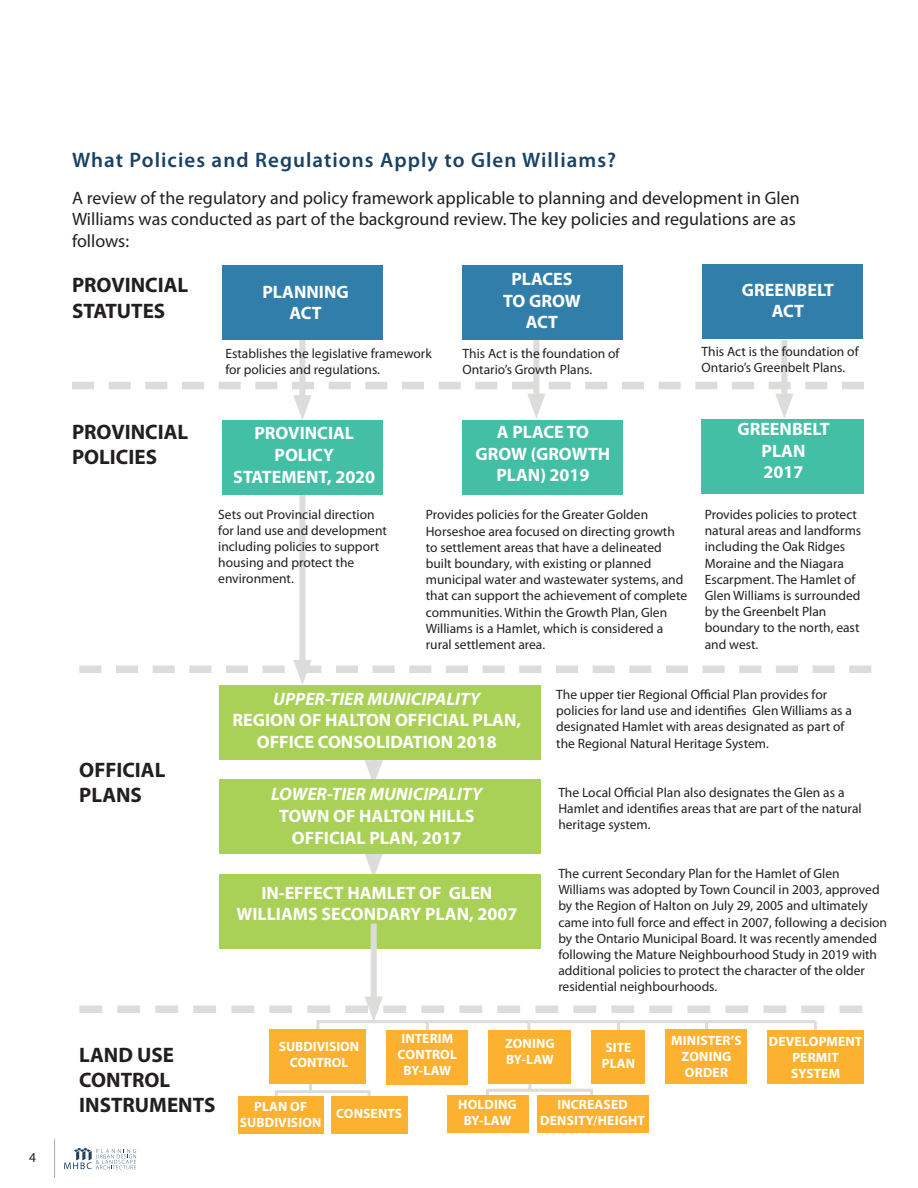
<style>
.page{position:relative;width:918px;height:1188px;background:#fff}
.page>*{position:absolute;margin:0;border:0;box-sizing:border-box;transform-origin:0 0}
.MAIN_HEADINGS{font:700 21px "Myriad Pro";color:#231f20}
.t1{font:600 21px "Myriad Pro";letter-spacing:.05em;color:#194265}
.MAIN_HEADINGS-2{font:700 18px/21.6px "Myriad Pro";color:#fff;text-align:center}
.t2{font:18px/21.6px "Myriad Pro";color:#231f20}
.MAIN_HEADINGS-3{font:italic 700 18px "Myriad Pro";color:#fff}
.MAIN_HEADINGS-4{font:13.5px/16.2px "Myriad Pro";color:#231f20}
.MAIN_HEADINGS-5{font:700 13.5px "Myriad Pro";letter-spacing:.01em;color:#fff}
.s1{color:#fff}
</style>
<div class="page">
<svg style="left:64px;top:1148px;width:72px;height:21px"></svg>
<hr style="left:54px;top:1139px;width:1px;height:39px;background:#1e4164">
<svg style="left:273px;top:1084px;width:99px;height:27px"></svg>
<svg style="left:486px;top:1077px;width:107px;height:18px"></svg>
<svg style="left:365px;top:854px;width:18px;height:20px"></svg>
<svg style="left:365px;top:760px;width:18px;height:19px"></svg>
<div style="left:299px;top:493px;width:6px;height:177px;background:#dcdcdb"></div>
<div style="left:299px;top:334px;width:6px;height:72px;background:#dcdcdb"></div>
<div style="left:219px;top:685px;width:322px;height:75px;background:#a9d157"></div>
<div style="left:219px;top:779px;width:322px;height:75px;background:#a9d157"></div>
<div style="left:222px;top:420px;width:161px;height:75px;background:#42bfa5"></div>
<div style="left:463px;top:420px;width:160px;height:75px;background:#42bfa5"></div>
<div style="left:702px;top:419px;width:162px;height:74px;background:#42bfa5"></div>
<div style="left:222px;top:266px;width:161px;height:74px;background:#317eab"></div>
<div style="left:463px;top:266px;width:160px;height:74px;background:#317eab"></div>
<div style="left:702px;top:264px;width:160px;height:75px;background:#317eab"></div>
<div style="left:270px;top:1030px;width:96px;height:54px;background:#fcb131"></div>
<div style="left:387px;top:1031px;width:81px;height:54px;background:#fcb131"></div>
<svg style="left:79px;top:660px;width:792px;height:25px"></svg>
<div style="left:219px;top:874px;width:322px;height:74px;background:#a9d157"></div>
<div style="left:533px;top:340px;width:6px;height:64px;background:#dcdcdb"></div>
<div style="left:781px;top:340px;width:6px;height:64px;background:#dcdcdb"></div>
<svg style="left:72px;top:382px;width:792px;height:38px"></svg>
<div style="left:238px;top:1097px;width:85px;height:37px;background:#fcb131"></div>
<div style="left:332px;top:1097px;width:76px;height:37px;background:#fcb131"></div>
<div style="left:489px;top:1030px;width:82px;height:54px;background:#fcb131"></div>
<div style="left:447px;top:1095px;width:82px;height:38px;background:#fcb131"></div>
<div style="left:537px;top:1095px;width:111px;height:38px;background:#fcb131"></div>
<div style="left:591px;top:1031px;width:54px;height:53px;background:#fcb131"></div>
<div style="left:666px;top:1030px;width:81px;height:54px;background:#fcb131"></div>
<div style="left:768px;top:1031px;width:96px;height:53px;background:#fcb131"></div>
<div style="left:371px;top:924px;width:6px;height:83px;background:#dcdcdb"></div>
<svg style="left:79px;top:997px;width:783px;height:52px"></svg>
<p class="MAIN_HEADINGS-4" style="left:29px;top:1149px;width:8px">4</p>
<p class="t1" style="left:72px;top:147px;width:546px">What Policies and Regulations Apply to Glen Williams?</p>
<p class="t2" style="left:72px;top:187px;width:729px">A review of the regulatory and policy framework applicable to planning and development in Glen<br>Williams was conducted as part of the background review. The key policies and regulations are as follows:</p>
<p class="MAIN_HEADINGS" style="left:72px;top:272px;width:118px">PROVINCIAL</p>
<p class="MAIN_HEADINGS" style="left:72px;top:297px;width:95px">STATUTES</p>
<p class="MAIN_HEADINGS-2" style="left:511px;top:268px;width:63px">PLACES</p>
<p class="MAIN_HEADINGS-2" style="left:503px;top:289px;width:79px">TO GROW</p>
<p class="MAIN_HEADINGS-2" style="left:526px;top:311px;width:34px">ACT</p>
<p class="MAIN_HEADINGS-2" style="left:742px;top:278px;width:94px">GREENBELT</p>
<p class="MAIN_HEADINGS-2" style="left:772px;top:300px;width:34px">ACT</p>
<p class="MAIN_HEADINGS-2" style="left:263px;top:280px;width:88px">PLANNING<br>ACT</p>
<p class="MAIN_HEADINGS" style="left:72px;top:418px;width:118px">PROVINCIAL</p>
<p class="MAIN_HEADINGS" style="left:72px;top:443px;width:87px">POLICIES</p>
<p class="MAIN_HEADINGS" style="left:79px;top:757px;width:88px">OFFICIAL</p>
<p class="MAIN_HEADINGS" style="left:79px;top:782px;width:64px">PLANS</p>
<p class="MAIN_HEADINGS-4" style="left:225px;top:345px;width:208px">Establishes the legislative framework for policies and regulations. <span class="s1">0</span></p>
<p class="MAIN_HEADINGS-2" style="left:254px;top:422px;width:101px">PROVINCIAL</p>
<p class="MAIN_HEADINGS-2" style="left:275px;top:443px;width:61px">POLICY</p>
<p class="MAIN_HEADINGS-2" style="left:233px;top:465px;width:143px">STATEMENT, 2020</p>
<p class="MAIN_HEADINGS-4" style="left:463px;top:345px;width:159px">This Act is the foundation of<br>Ontario’s Growth Plans. <span class="s1">0</span></p>
<p class="MAIN_HEADINGS-4" style="left:702px;top:343px;width:159px">This Act is the foundation of<br>Ontario’s Greenbelt Plans.</p>
<p class="MAIN_HEADINGS-2" style="left:476px;top:421px;width:136px">A PLACE TO<br>GROW (GROWTH<br>PLAN) 2019</p>
<p class="MAIN_HEADINGS-2" style="left:737px;top:418px;width:94px">GREENBELT</p>
<p class="MAIN_HEADINGS-2" style="left:762px;top:439px;width:45px">PLAN</p>
<p class="MAIN_HEADINGS-2" style="left:764px;top:461px;width:41px">2017</p>
<p class="MAIN_HEADINGS-4" style="left:218px;top:506px;width:170px">Sets out Provincial direction for land use and development including policies to support housing and protect the environment.</p>
<p class="MAIN_HEADINGS-4" style="left:426px;top:507px;width:263px">Provides policies for the Greater Golden Horseshoe area focused on directing growth to settlement areas that have a delineated built boundary, with existing or planned municipal water and wastewater systems, and that can support the achievement of complete communities. Within the Growth Plan, Glen Williams is a Hamlet, which is considered a rural settlement area.</p>
<p class="MAIN_HEADINGS-4" style="left:705px;top:506px;width:158px">Provides policies to protect natural areas and landforms including the Oak Ridges<br>Moraine and the Niagara<br>Escarpment. The Hamlet of<br>Glen Williams is surrounded by the Greenbelt Plan boundary to the north, east and west.</p>
<p class="MAIN_HEADINGS-3" style="left:273px;top:687px;width:209px">UPPER-TIER MUNICIPALITY</p>
<p class="MAIN_HEADINGS-2" style="left:233px;top:709px;width:290px">REGION OF HALTON OFFICIAL PLAN,</p>
<p class="MAIN_HEADINGS-2" style="left:257px;top:730px;width:241px">OFFICE CONSOLIDATION 2018</p>
<p class="MAIN_HEADINGS-3" style="left:271px;top:783px;width:213px">LOWER-TIER MUNICIPALITY</p>
<p class="MAIN_HEADINGS-2" style="left:279px;top:805px;width:197px">TOWN OF HALTON HILLS</p>
<p class="MAIN_HEADINGS-2" style="left:292px;top:826px;width:171px">OFFICIAL PLAN, 2017</p>
<p class="MAIN_HEADINGS-2" style="left:261px;top:881px;width:233px">IN-EFFECT HAMLET OF GLEN</p>
<p class="MAIN_HEADINGS-2" style="left:236px;top:903px;width:282px">WILLIAMS SECONDARY PLAN, 2007</p>
<p class="MAIN_HEADINGS-4" style="left:556px;top:686px;width:297px">The upper tier Regional Official Plan provides for policies for land use and identifies Glen Williams as a designated Hamlet with areas designated as part of the Regional Natural Heritage System.</p>
<p class="MAIN_HEADINGS-4" style="left:558px;top:784px;width:305px">The Local Official Plan also designates the Glen as a<br>Hamlet and identifies areas that are part of the natural heritage system.</p>
<p class="MAIN_HEADINGS-4" style="left:558px;top:865px;width:330px">The current Secondary Plan for the Hamlet of Glen Williams was adopted by Town Council in 2003, approved by the Region of Halton on July 29, 2005 and ultimately came into full force and effect in 2007, following a decision by the Ontario Municipal Board. It was recently amended following the Mature Neighbourhood Study in 2019 with additional policies to protect the character of the older residential neighbourhoods.</p>
<p class="MAIN_HEADINGS" style="left:79px;top:1041px;width:96px">LAND USE</p>
<p class="MAIN_HEADINGS" style="left:79px;top:1066px;width:93px">CONTROL</p>
<p class="MAIN_HEADINGS" style="left:79px;top:1091px;width:138px">INSTRUMENTS</p>
<p class="MAIN_HEADINGS-5" style="left:401px;top:1030px;width:53px">INTERIM</p>
<p class="MAIN_HEADINGS-5" style="left:398px;top:1046px;width:61px">CONTROL</p>
<p class="MAIN_HEADINGS-5" style="left:403px;top:1062px;width:49px">BY-LAW</p>
<p class="MAIN_HEADINGS-5" style="left:505px;top:1035px;width:51px">ZONING</p>
<p class="MAIN_HEADINGS-5" style="left:506px;top:1051px;width:49px">BY-LAW</p>
<p class="MAIN_HEADINGS-5" style="left:458px;top:1096px;width:60px">HOLDING</p>
<p class="MAIN_HEADINGS-5" style="left:464px;top:1112px;width:49px">BY-LAW</p>
<p class="MAIN_HEADINGS-5" style="left:279px;top:1038px;width:82px">SUBDIVISION</p>
<p class="MAIN_HEADINGS-5" style="left:290px;top:1054px;width:60px">CONTROL</p>
<p class="MAIN_HEADINGS-5" style="left:254px;top:1097px;width:54px">PLAN OF</p>
<p class="MAIN_HEADINGS-5" style="left:240px;top:1113px;width:83px">SUBDIVISION</p>
<p class="MAIN_HEADINGS-5" style="left:605px;top:1039px;width:28px">SITE</p>
<p class="MAIN_HEADINGS-5" style="left:602px;top:1055px;width:35px">PLAN</p>
<p class="MAIN_HEADINGS-5" style="left:557px;top:1096px;width:72px">INCREASED</p>
<p class="MAIN_HEADINGS-5" style="left:540px;top:1112px;width:106px">DENSITY/HEIGHT</p>
<p class="MAIN_HEADINGS-5" style="left:336px;top:1105px;width:68px">CONSENTS</p>
<p class="MAIN_HEADINGS-5" style="left:671px;top:1032px;width:72px">MINISTER’S</p>
<p class="MAIN_HEADINGS-5" style="left:682px;top:1048px;width:51px">ZONING</p>
<p class="MAIN_HEADINGS-5" style="left:685px;top:1064px;width:45px">ORDER</p>
<p class="MAIN_HEADINGS-5" style="left:769px;top:1033px;width:95px">DEVELOPMENT</p>
<p class="MAIN_HEADINGS-5" style="left:792px;top:1049px;width:48px">PERMIT</p>
<p class="MAIN_HEADINGS-5" style="left:791px;top:1065px;width:50px">SYSTEM</p>
</div>
